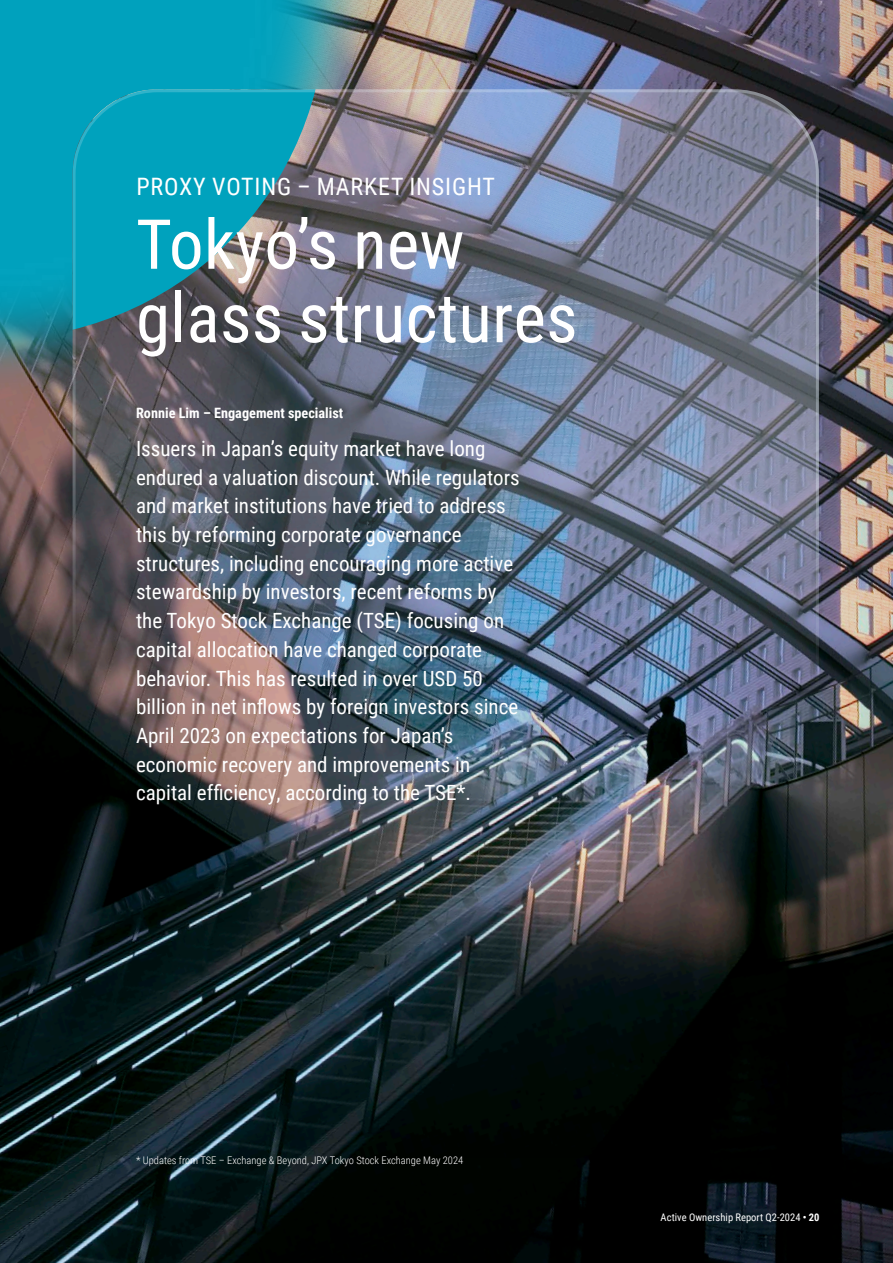
<style>
.page{position:relative;width:893px;height:1263px;background:#fff}
.page>*{position:absolute;margin:0;border:0;box-sizing:border-box;transform-origin:0 0}
._02-body_text{font:69px/73.5px "Roboto Condensed";letter-spacing:.005em;color:#fff}
.Paragraafkop{font:24px "Roboto Condensed";letter-spacing:.035em;color:#fff}
.Inleidende_tekst{font:21px/28.7px "Roboto Condensed";color:#fff}
.Leestekst{font:700 14.25px "Roboto Condensed";color:#fff}
.Voetnoot{font:300 10.5px "Roboto Condensed";color:#fff}
.t1{font:10.5px "Roboto Condensed";letter-spacing:.005em;color:#fff}
.s1{font-weight:700}
</style>
<div class="page">
<img style="left:0;top:1183px;width:893px;height:80px">
<img style="left:0;top:0;width:893px;height:1183px">
<img style="left:0;top:0;width:381px;height:394px">
<img style="left:73px;top:89px;width:746px;height:1091px">
<p class="Paragraafkop" style="left:136px;top:170px;width:360px">PROXY VOTING – MARKET INSIGHT</p>
<p class="_02-body_text" style="left:136px;top:205px;width:443px">Tokyo’s new glass structures</p>
<p class="Leestekst" style="left:136px;top:402px;width:209px">Ronnie Lim – Engagement specialist</p>
<p class="Inleidende_tekst" style="left:136px;top:433px;width:385px">Issuers in Japan’s equity market have long endured a valuation discount. While regulators and market institutions have tried to address this by reforming corporate governance structures, including encouraging more active stewardship by investors, recent reforms by the Tokyo Stock Exchange (TSE) focusing on capital allocation have changed corporate behavior. This has resulted in over USD 50 billion in net inflows by foreign investors since April 2023 on expectations for Japan’s economic recovery and improvements in capital efficiency, according to the TSE*.</p>
<p class="Voetnoot" style="left:136px;top:1153px;width:329px">* Updates from TSE – Exchange &amp; Beyond, JPX Tokyo Stock Exchange May 2024</p>
<p class="t1" style="left:661px;top:1210px;width:160px">Active Ownership Report Q2-2024 <span class="s1">• 20</span></p>
</div>
